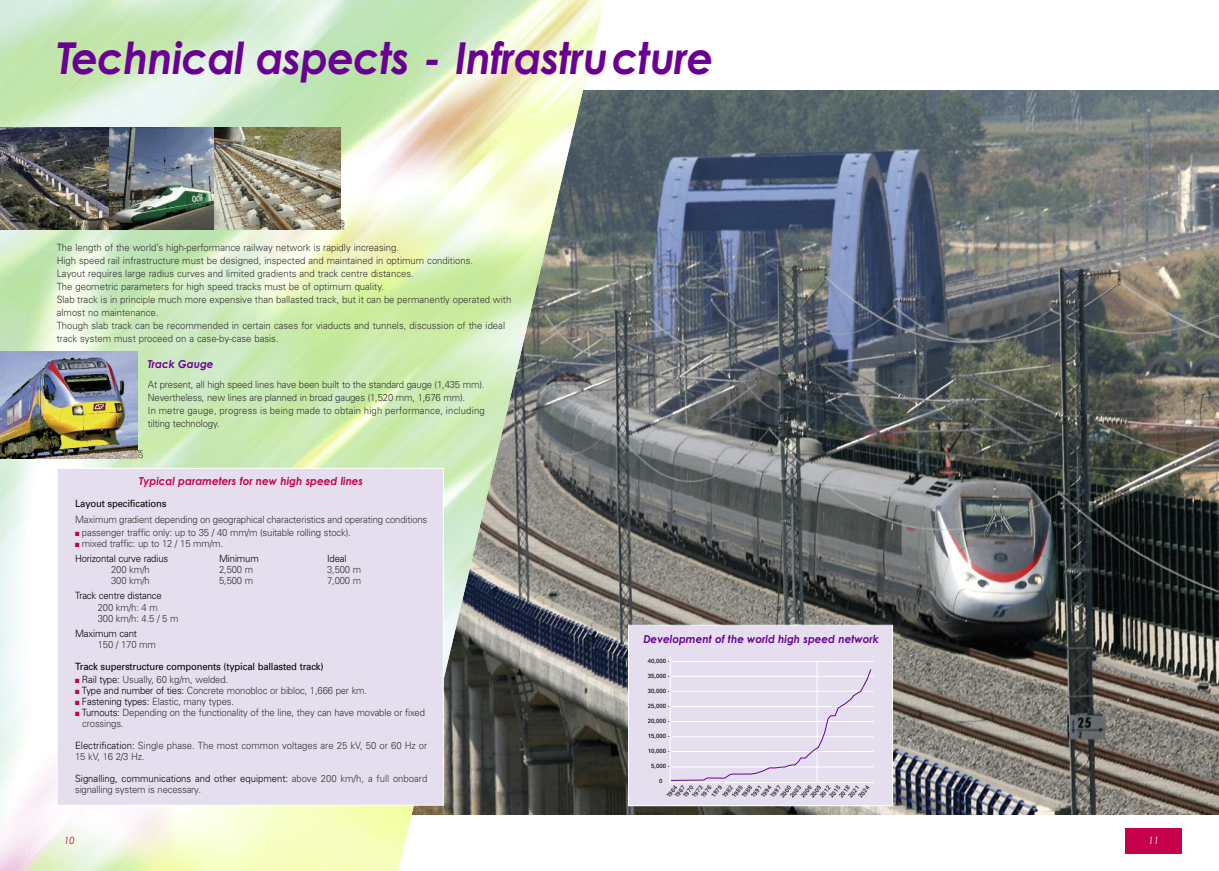
<style>
.page{position:relative;width:1219px;height:871px;background:#fff}
.page>*{position:absolute;margin:0;border:0;box-sizing:border-box;transform-origin:0 0}
.t1{font:italic 700 44px "Century Gothic";letter-spacing:-.015em;color:#6a0093;scale:.95 1}
.t2{font:italic 700 11px "Century Gothic";color:#6a0093;scale:.95 1}
.t3{font:italic 700 11px "Century Gothic";color:#c7004c;scale:.95 1}
.t4{font:300 10px/13px "Univers";color:#333;scale:.95 1}
.t5{font:10px "Univers";letter-spacing:-.015em;color:#000;scale:.95 1}
.t6{font:300 10px "Univers";letter-spacing:-.015em;color:#000;scale:.95 1}
.t7{font:italic 10px "Century Gothic";color:#c7004c;scale:.95 1}
.t8{font:italic 10px "Century Gothic";color:#fff;scale:.95 1}
.t9{font:6px/6.7px "Univers";color:#000}
.t10{font:italic 300 6px "Univers";letter-spacing:-.015em;color:#000;scale:.95 1}
.s1{color:#c7004c}
.s2{color:#000}
</style>
<div class="page">
<img style="left:607px;top:91px;width:612px;height:723px">
<img style="left:0;top:0;width:605px;height:870px">
<div style="left:58px;top:468px;width:385px;height:336px;background:#e5deee"></div>
<div style="left:57px;top:467px;width:387px;height:338px;border:1px solid #fff"></div>
<div style="left:629px;top:625px;width:263px;height:180px;background:#e5deee"></div>
<div style="left:628px;top:624px;width:265px;height:182px;border:1px solid #fff"></div>
<hr style="left:670px;top:655px;width:1px;height:130px;background:#fff">
<hr style="left:669px;top:782px;width:204px;height:1px;background:#fff">
<hr style="left:672px;top:675px;width:201px;height:1px;background:#fff">
<hr style="left:672px;top:661px;width:201px;height:1px;background:#fff">
<hr style="left:672px;top:690px;width:201px;height:1px;background:#fff">
<hr style="left:672px;top:706px;width:201px;height:1px;background:#fff">
<hr style="left:672px;top:721px;width:201px;height:1px;background:#fff">
<hr style="left:672px;top:736px;width:201px;height:1px;background:#fff">
<hr style="left:672px;top:751px;width:201px;height:1px;background:#fff">
<hr style="left:672px;top:766px;width:201px;height:1px;background:#fff">
<img style="left:214px;top:128px;width:126px;height:102px">
<img style="left:0;top:128px;width:110px;height:102px">
<img style="left:110px;top:128px;width:104px;height:102px">
<div style="left:1125px;top:828px;width:57px;height:25px;background:#c7004c"></div>
<hr style="left:817px;top:661px;width:1px;height:121px;background:#fff">
<svg style="left:670px;top:667px;width:202px;height:114px"></svg>
<img style="left:0;top:351px;width:138px;height:107px">
<h1 class="t1" style="left:57px;top:33px;width:693px">Technical aspects - Infrastructure</h1>
<p class="t10" style="left:340px;top:230px;width:12px;rotate:-90deg">Adif</p>
<p class="t4" style="left:57px;top:242px;width:480px">The length of the world’s high-performance railway network is rapidly increasing.<br>High speed rail infrastructure must be designed, inspected and maintained in optimum conditions.<br>Layout requires large radius curves and limited gradients and track centre distances.<br>The geometric parameters for high speed tracks must be of optimum quality.<br>Slab track is in principle much more expensive than ballasted track, but it can be permanently operated with almost no maintenance.<br>Though slab track can be recommended in certain cases for viaducts and tunnels, discussion of the ideal track system must proceed on a case-by-case basis.</p>
<p class="t2" style="left:148px;top:358px;width:71px">Track Gauge</p>
<p class="t4" style="left:148px;top:378px;width:356px">At present, all high speed lines have been built to the standard gauge (1,435 mm).<br>Nevertheless, new lines are planned in broad gauges (1,520 mm, 1,676 mm).<br>In metre gauge, progress is being made to obtain high performance, including tilting technology.</p>
<p class="t10" style="left:138px;top:458px;width:10px;rotate:-90deg">QR</p>
<p class="t3" style="left:139px;top:474px;width:237px">Typical parameters for new high speed lines</p>
<p class="t5" style="left:75px;top:499px;width:98px">Layout specifications</p>
<p class="t4" style="left:75px;top:514px;width:372px">Maximum gradient depending on geographical characteristics and operating conditions</p>
<p class="t4" style="left:75px;top:527px;width:292px"><span class="s1">■</span> passenger traffic only: up to 35 / 40 mm/m (suitable rolling stock).</p>
<p class="t4" style="left:75px;top:537px;width:157px;line-height:15px"><span class="s1">■</span> mixed traffic: up to 12 / 15 mm/m.<br><span class="s2">Horizontal curve radius</span></p>
<p class="t6" style="left:219px;top:555px;width:43px">Minimum</p>
<p class="t6" style="left:327px;top:555px;width:22px">Ideal</p>
<p class="t4" style="left:111px;top:564px;width:42px">200 km/h</p>
<p class="t4" style="left:219px;top:564px;width:37px">2,500 m</p>
<p class="t4" style="left:327px;top:564px;width:37px">3,500 m</p>
<p class="t4" style="left:111px;top:575px;width:42px">300 km/h</p>
<p class="t4" style="left:219px;top:575px;width:37px">5,500 m</p>
<p class="t4" style="left:327px;top:575px;width:37px">7,000 m</p>
<p class="t6" style="left:75px;top:592px;width:93px">Track centre distance</p>
<p class="t4" style="left:98px;top:602px;width:87px;line-height:11px">200 km/h: 4 m<br>300 km/h: 4.5 / 5 m</p>
<p class="t6" style="left:75px;top:629px;width:67px">Maximum cant</p>
<p class="t4" style="left:98px;top:638px;width:63px">150 / 170 mm</p>
<p class="t5" style="left:75px;top:662px;width:263px">Track superstructure components (typical ballasted track)</p>
<p class="t4" style="left:75px;top:673px;width:163px"><span class="s1">■</span> <span class="s2">Rail type:</span> Usually, 60 kg/m, welded.</p>
<p class="t4" style="left:75px;top:684px;width:309px"><span class="s1">■</span> <span class="s2">Type and number of ties:</span> Concrete monobloc or bibloc, 1,666 per km.</p>
<p class="t4" style="left:75px;top:695px;width:169px"><span class="s1">■</span> <span class="s2">Fastening types:</span> Elastic, many types.</p>
<p class="t4" style="left:82px;top:707px;width:362px;line-height:11px;text-indent:-7px"><span class="s1">■</span> <span class="s2">Turnouts:</span> Depending on the functionality of the line, they can have movable or fixed crossings.</p>
<p class="t4" style="left:75px;top:740px;width:372px;line-height:11px"><span class="s2">Electrification:</span> Single phase. The most common voltages are 25 kV, 50 or 60 Hz or<br>15 kV, 16 2/3 Hz.</p>
<p class="t4" style="left:75px;top:773px;width:372px;line-height:11px"><span class="s2">Signalling, communications and other equipment:</span> above 200 km/h, a full onboard signalling system is necessary.</p>
<p class="t2" style="left:643px;top:632px;width:250px">Development of the world high speed network</p>
<p class="t9" style="left:648px;top:658px;width:24px">40,000 -</p>
<p class="t9" style="left:648px;top:673px;width:24px">35,000 -</p>
<p class="t9" style="left:648px;top:688px;width:24px">30,000 -</p>
<p class="t9" style="left:648px;top:703px;width:24px">25,000 -</p>
<p class="t9" style="left:648px;top:718px;width:24px">20,000 -</p>
<p class="t9" style="left:648px;top:733px;width:24px">15,000 -</p>
<p class="t9" style="left:648px;top:748px;width:24px">10,000 -</p>
<p class="t9" style="left:651px;top:763px;width:20px">5,000 -</p>
<p class="t9" style="left:659px;top:778px;width:5px">0</p>
<p class="t9" style="left:665px;top:794px;width:15px;rotate:-50deg">1964</p>
<p class="t9" style="left:694px;top:790px;width:15px;text-indent:-6px;rotate:-50deg">1973<br>1976</p>
<p class="t9" style="left:714px;top:788px;width:15px;line-height:8.5px;text-indent:-7px;rotate:-50deg">1979<br>1982</p>
<p class="t9" style="left:731px;top:794px;width:15px;rotate:-50deg">1985</p>
<p class="t9" style="left:740px;top:794px;width:15px;rotate:-50deg">1988</p>
<p class="t9" style="left:750px;top:794px;width:15px;rotate:-50deg">1991</p>
<p class="t9" style="left:760px;top:794px;width:15px;rotate:-50deg">1994</p>
<p class="t9" style="left:769px;top:794px;width:15px;rotate:-50deg">1997</p>
<p class="t9" style="left:779px;top:794px;width:15px;rotate:-50deg">2000</p>
<p class="t9" style="left:789px;top:794px;width:15px;rotate:-50deg">2003</p>
<p class="t9" style="left:800px;top:794px;width:15px;rotate:-50deg">2006</p>
<p class="t9" style="left:819px;top:794px;width:15px;rotate:-50deg">2012</p>
<p class="t9" style="left:857px;top:794px;width:15px;rotate:-50deg">2024</p>
<p class="t9" style="left:842px;top:789px;width:15px;line-height:7.3px;text-indent:-6px;rotate:-50deg">2018<br>2021</p>
<p class="t9" style="left:682px;top:794px;width:15px;rotate:-50deg">1970</p>
<p class="t9" style="left:809px;top:794px;width:15px;rotate:-50deg">2009</p>
<p class="t9" style="left:828px;top:794px;width:15px;rotate:-50deg">2015</p>
<p class="t9" style="left:673px;top:794px;width:15px;rotate:-50deg">1967</p>
<p class="t7" style="left:64px;top:834px;width:13px">10</p>
<p class="t8" style="left:1148px;top:834px;width:13px">11</p>
<p class="t10" style="left:1212px;top:778px;width:8px;rotate:-90deg">FS</p>
</div>
